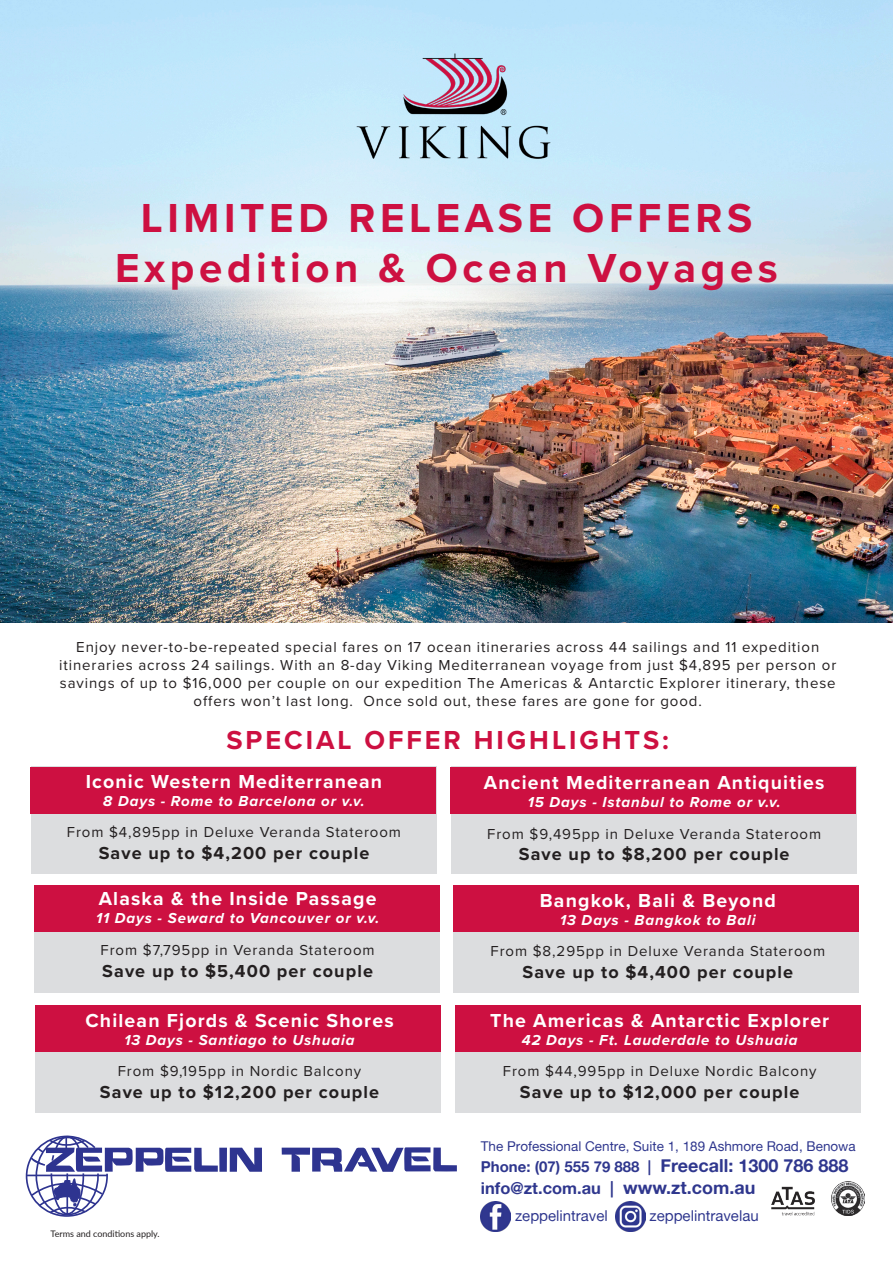
<style>
.page{position:relative;width:893px;height:1263px;background:#fff}
.page>*{position:absolute;margin:0;border:0;box-sizing:border-box;transform-origin:0 0}
.t1{font:700 42px/50.4px "Proxima Nova";letter-spacing:.11em;color:#cd1041;text-align:center}
.t2{font:700 27px "Proxima Nova";letter-spacing:.11em;color:#cd1041}
.t3{font:700 19.5px "Proxima Nova";letter-spacing:.06em;color:#fff}
.t4{font:700 18px "Proxima Nova";letter-spacing:.06em;color:#231f20}
.t5{font:16.5px "Alte Haas Grotesk Bold";color:#2f378e}
.t6{font:15px/18px "Proxima Nova";letter-spacing:.06em;color:#231f20;text-align:center}
.t7{font:italic 700 15px "Proxima Nova";letter-spacing:.06em;color:#fff}
.t8{font:15px "Alte Haas Grotesk Bold";color:#2f378e}
.t9{font:15px "Alte Haas Grotesk";color:#2f378e}
.t10{font:13.5px "Alte Haas Grotesk";color:#2f378e}
.t11{font:9px "Lato";color:#231f20}
.s1{font-weight:700;font-style:italic;color:#fff}
.s2{font-size:18px}
</style>
<div class="page">
<div style="left:32px;top:766px;width:405px;height:108px;background:#dcdddf"></div>
<div style="left:31px;top:767px;width:405px;height:47px;background:#cd1041"></div>
<img style="left:0;top:0;width:893px;height:623px">
<img style="left:304px;top:0;width:300px;height:212px">
<div style="left:219px;top:1148px;width:8px;height:24px;background:#2e3490"></div>
<svg style="left:230px;top:1148px;width:32px;height:24px"></svg>
<svg style="left:282px;top:1147px;width:175px;height:25px"></svg>
<svg style="left:25px;top:1135px;width:193px;height:82px"></svg>
<img style="left:831px;top:1182px;width:34px;height:33px">
<img style="left:771px;top:1187px;width:44px;height:28px">
<img style="left:481px;top:1201px;width:30px;height:30px">
<img style="left:615px;top:1201px;width:30px;height:30px">
<div style="left:451px;top:766px;width:405px;height:108px;background:#dcdddf"></div>
<div style="left:34px;top:885px;width:405px;height:108px;background:#dcdddf"></div>
<div style="left:454px;top:885px;width:405px;height:108px;background:#dcdddf"></div>
<div style="left:35px;top:1005px;width:405px;height:108px;background:#dcdddf"></div>
<div style="left:455px;top:1005px;width:405px;height:108px;background:#dcdddf"></div>
<div style="left:450px;top:767px;width:405px;height:47px;background:#cd1041"></div>
<div style="left:34px;top:885px;width:405px;height:47px;background:#cd1041"></div>
<div style="left:454px;top:885px;width:405px;height:47px;background:#cd1041"></div>
<div style="left:35px;top:1005px;width:405px;height:47px;background:#cd1041"></div>
<div style="left:455px;top:1005px;width:405px;height:47px;background:#cd1041"></div>
<p class="t1" style="left:115px;top:192px;width:664px">LIMITED RELEASE OFFERS<br>Expedition &amp; Ocean Voyages</p>
<p class="t6" style="left:59px;top:637px;width:779px">Enjoy never-to-be-repeated special fares on 17 ocean itineraries across 44 sailings and 11 expedition itineraries across 24 sailings. With an 8-day Viking Mediterranean voyage from just $4,895 per person or savings of up to $16,000 per couple on our expedition The Americas &amp; Antarctic Explorer itinerary, these offers won’t last long. Once sold out, these fares are gone for good.</p>
<p class="t2" style="left:226px;top:720px;width:444px">SPECIAL OFFER HIGHLIGHTS:</p>
<p class="t3" style="left:86px;top:767px;width:298px">Iconic Western Mediterranean</p>
<p class="t7" style="left:103px;top:789px;width:263px">8 Days - Rome to Barcelona or v.v.</p>
<p class="t6" style="left:67px;top:823px;width:336px">From $4,895pp in Deluxe Veranda Stateroom</p>
<p class="t4" style="left:99px;top:839px;width:272px">Save up to $4,200 per couple</p>
<p class="t3" style="left:484px;top:768px;width:342px">Ancient Mediterranean Antiquities</p>
<p class="t7" style="left:528px;top:791px;width:254px">15 Days - Istanbul to Rome or v.v.</p>
<p class="t6" style="left:487px;top:824px;width:335px">From $9,495pp in Deluxe Veranda Stateroom</p>
<p class="t4" style="left:519px;top:841px;width:272px">Save up to $8,200 per couple</p>
<p class="t3" style="left:99px;top:884px;width:279px">Alaska &amp; the Inside Passage</p>
<p class="t7" style="left:96px;top:907px;width:285px">11 Days - Seward to Vancouver or v.v.</p>
<p class="t6" style="left:101px;top:940px;width:276px">From $7,795pp in Veranda Stateroom</p>
<p class="t4" style="left:102px;top:957px;width:272px">Save up to $5,400 per couple</p>
<p class="t3" style="left:85px;top:1006px;width:310px">Chilean Fjords &amp; Scenic Shores</p>
<p class="t7" style="left:124px;top:1028px;width:232px">13 Days - Santiago to Ushuaia</p>
<p class="t6" style="left:118px;top:1061px;width:245px">From $9,195pp in Nordic Balcony</p>
<p class="t4" style="left:100px;top:1078px;width:281px">Save up to $12,200 per couple</p>
<p class="t11" style="left:51px;top:1227px;width:111px">Terms and conditions apply.</p>
<p class="t3" style="left:540px;top:886px;width:238px">Bangkok, Bali &amp; Beyond</p>
<p class="t6" style="left:491px;top:903px;width:336px;line-height:31.5px"><span class="s1">13 Days - Bangkok to Bali<br></span>From $8,295pp in Deluxe Veranda Stateroom</p>
<p class="t4" style="left:523px;top:958px;width:272px">Save up to $4,400 per couple</p>
<p class="t3" style="left:490px;top:1005px;width:341px">The Americas &amp; Antarctic Explorer</p>
<p class="t7" style="left:522px;top:1028px;width:277px">42 Days - Ft. Lauderdale to Ushuaia</p>
<p class="t6" style="left:503px;top:1061px;width:315px">From $44,995pp in Deluxe Nordic Balcony</p>
<p class="t4" style="left:520px;top:1078px;width:281px">Save up to $12,000 per couple</p>
<p class="t10" style="left:481px;top:1138px;width:376px">The Professional Centre, Suite 1, 189 Ashmore Road, Benowa</p>
<p class="t8" style="left:481px;top:1158px;width:369px">Phone: (07) 555 79 888 | <span class="s2">Freecall: 1300 786 888</span></p>
<p class="t5" style="left:481px;top:1178px;width:276px">info@zt.com.au | <span class="s2">www.zt.com.au</span></p>
<p class="t9" style="left:515px;top:1206px;width:94px">zeppelintravel</p>
<p class="t9" style="left:650px;top:1206px;width:111px">zeppelintravelau</p>
</div>
